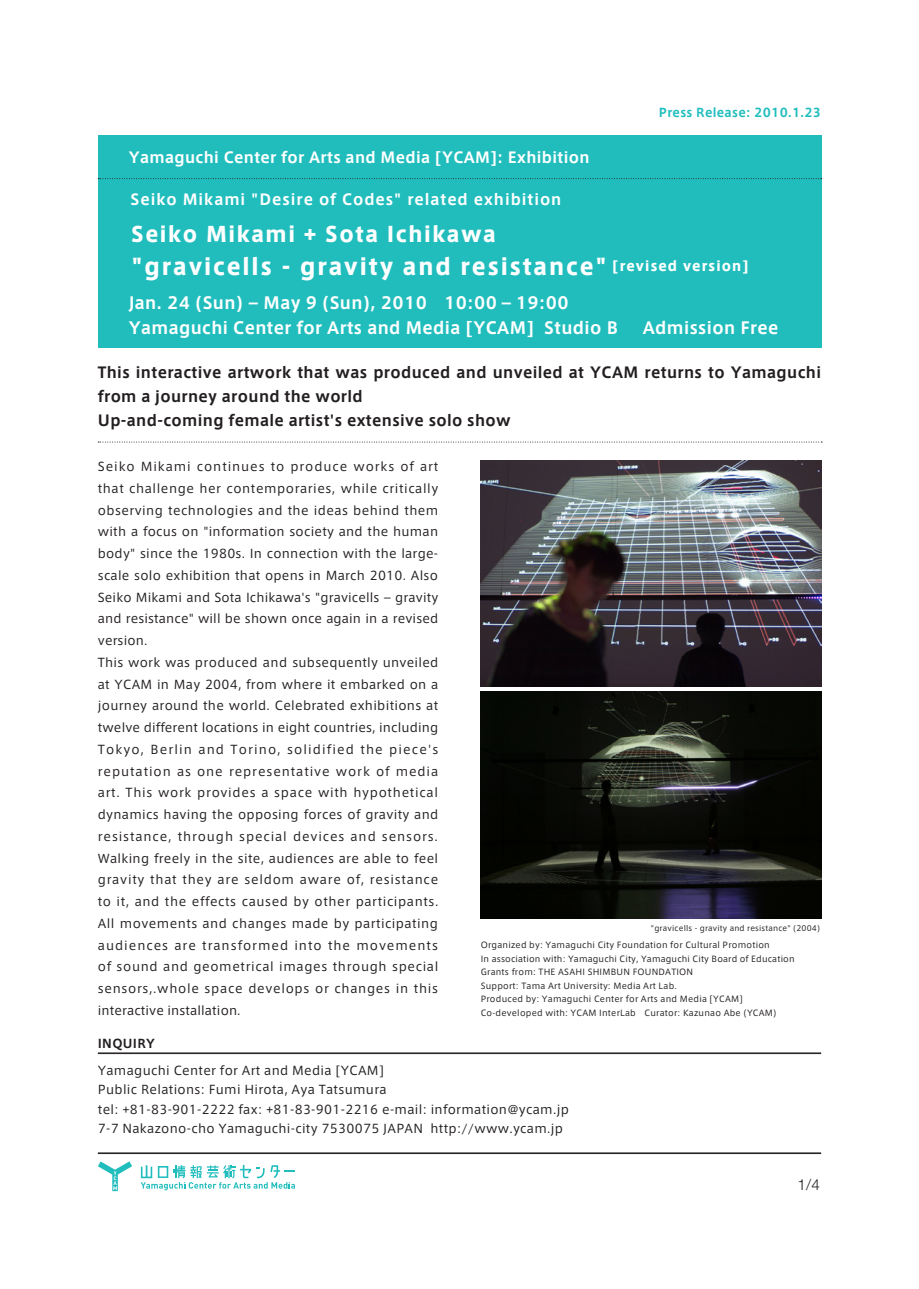
<style>
.page{position:relative;width:919px;height:1289px;background:#fff}
.page>*{position:absolute;margin:0;border:0;box-sizing:border-box;transform-origin:0 0}
.t1{font:800 22.5px "Axis Std";letter-spacing:.085em;color:#fff}
.t2{font:800 21px "Axis Std";letter-spacing:.075em;color:#fff}
.t3{font:700 16.5px/25.5px "Axis Std";letter-spacing:.025em;color:#fff}
.t4{font:300 15.15px "Helvetica Neue";color:#231f20}
.t5{font:700 15px/24px "Axis Std";letter-spacing:.025em;color:#231f20}
.t6{font:700 15px "Axis Std";letter-spacing:.025em;color:#fff}
.t7{font:700 15px "Axis Std";letter-spacing:.065em;color:#fff}
.t8{font:12px/21.8px "Axis Std";letter-spacing:.025em;color:#231f20}
.t9{font:700 12px "Axis Std";letter-spacing:.025em;color:#21bdbd}
.t10{font:700 12px "Axis Std";letter-spacing:.025em;color:#231f20}
.t11{font:8.25px/13.5px "Axis Std";letter-spacing:.025em;color:#231f20}
.t12{font:7.5px "Axis Std";letter-spacing:.025em;color:#231f20}
</style>
<div class="page">
<svg style="left:98px;top:1161px;width:34px;height:30px"></svg>
<svg style="left:141px;top:1164px;width:154px;height:26px"></svg>
<div style="left:98px;top:135px;width:723px;height:213px;background:#21bdbd"></div>
<svg style="left:98px;top:178px;width:723px;height:1px"></svg>
<svg style="left:98px;top:441px;width:724px;height:1px"></svg>
<hr style="left:98px;top:1052px;width:723px;height:1px;background:#231f20">
<hr style="left:98px;top:1053px;width:723px;height:1px;background:#231f20">
<hr style="left:98px;top:1152px;width:723px;height:1px;background:#231f20">
<hr style="left:98px;top:1153px;width:723px;height:1px;background:#231f20">
<img style="left:480px;top:692px;width:341px;height:226px">
<img style="left:480px;top:460px;width:341px;height:226px">
<p class="t9" style="left:659px;top:104px;width:164px">Press Release: 2010.1.23</p>
<p class="t6" style="left:129px;top:146px;width:462px">Yamaguchi Center for Arts and Media [YCAM]: Exhibition</p>
<p class="t7" style="left:130px;top:188px;width:432px">Seiko Mikami "Desire of Codes" related exhibition</p>
<h2 class="t2" style="left:131px;top:218px;width:366px">Seiko Mikami + Sota Ichikawa</h2>
<h1 class="t1" style="left:131px;top:249px;width:618px">"gravicells - gravity and resistance" <sup>[revised</sup> <sup>version]</sup></h1>
<h3 class="t3" style="left:129px;top:288px;width:491px">Jan. 24 (Sun) – May 9 (Sun), 2010　10:00 – 19:00<br>Yamaguchi Center for Arts and Media [YCAM] Studio B</h3>
<h3 class="t3" style="left:642px;top:314px;width:137px">Admission Free</h3>
<p class="t5" style="left:98px;top:359px;width:724px">This interactive artwork that was produced and unveiled at YCAM returns to Yamaguchi from a journey around the world<br>Up-and-coming female artist's extensive solo show</p>
<p class="t8" style="left:98px;top:455px;width:342px">Seiko Mikami continues to produce works of art that challenge her contemporaries, while critically observing technologies and the ideas behind them with a focus on "information society and the human body" since the 1980s. In connection with the large&shy;scale solo exhibition that opens in March 2010. Also Seiko Mikami and Sota Ichikawa's "gravicells – gravity and resistance" will be shown once again in a revised version.<br>This work was produced and subsequently unveiled at YCAM in May 2004, from where it embarked on a journey around the world. Celebrated exhibitions at twelve different locations in eight countries, including Tokyo, Berlin and Torino, solidified the piece's reputation as one representative work of media art. This work provides a space with hypothetical dynamics having the opposing forces of gravity and resistance, through special devices and sensors.<br>Walking freely in the site, audiences are able to feel gravity that they are seldom aware of, resistance to it, and the effects caused by other participants.<br>All movements and changes made by participating audiences are transformed into the movements of sound and geometrical images through special sensors,.whole space develops or changes in this interactive installation.</p>
<p class="t12" style="left:651px;top:922px;width:171px">"gravicells - gravity and resistance" (2004)</p>
<p class="t11" style="left:480px;top:937px;width:315px">Organized by: Yamaguchi City Foundation for Cultural Promotion<br>In association with: Yamaguchi City, Yamaguchi City Board of Education Grants from: THE ASAHI SHIMBUN FOUNDATION<br>Support: Tama Art University: Media Art Lab.<br>Produced by: Yamaguchi Center for Arts and Media [YCAM] Co-developed with: YCAM InterLab　Curator: Kazunao Abe (YCAM)</p>
<p class="t10" style="left:98px;top:1033px;width:59px">INQUIRY</p>
<p class="t8" style="left:98px;top:1059px;width:472px;line-height:19.5px">Yamaguchi Center for Art and Media [YCAM]　<br>Public Relations: Fumi Hirota, Aya Tatsumura<br>tel: +81-83-901-2222 fax: +81-83-901-2216 e-mail: information@ycam.jp 7-7 Nakazono-cho Yamaguchi-city 7530075 JAPAN http://www.ycam.jp</p>
<p class="t4" style="left:797px;top:1174px;width:24px">1/4</p>
</div>
